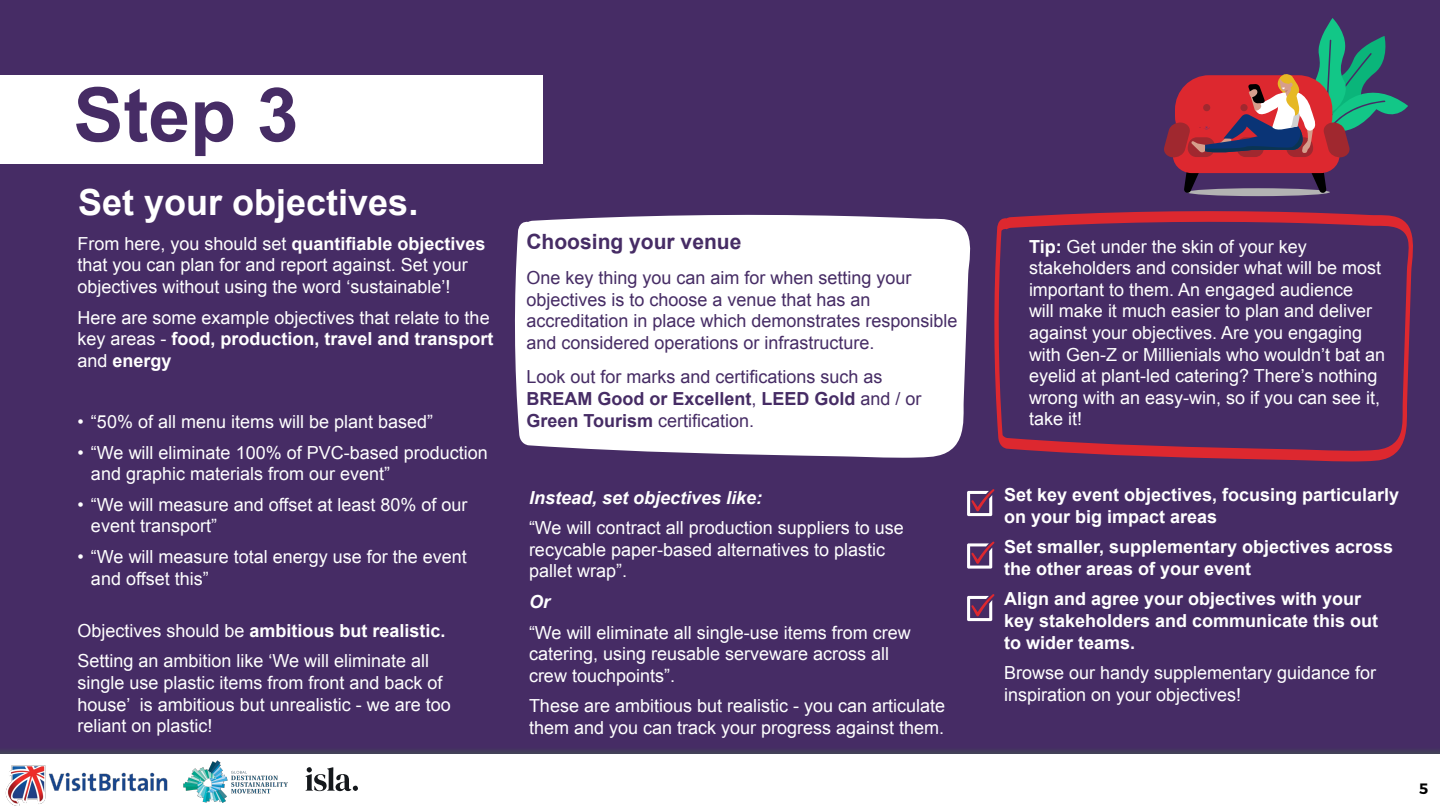
<style>
.page{position:relative;width:1440px;height:810px;background:#462c65}
.page>*{position:absolute;margin:0;border:0;box-sizing:border-box;transform-origin:0 0}
.t1{font:700 75px "Arial";color:#462c65}
.t2{font:700 36px "Arial";color:#fff}
.t3{font:700 21px "Arial";color:#462c65}
.t4{font:18px/21.6px "Arial";color:#fff}
.t5{font:18px/21.6px "Arial";color:#462c65}
.t6{font:700 18px/21.6px "Arial";color:#fff}
.t7{font:italic 700 18px "Arial";color:#fff}
.t8{font:600 15px "Montserrat";color:#000}
.s1{font-weight:700}
.s2{font-weight:400}
</style>
<div class="page">
<div style="left:0;top:747px;width:1440px;height:63px;background:#433a5c"></div>
<div style="left:0;top:754px;width:1440px;height:56px;background:#fff"></div>
<svg style="left:305px;top:767px;width:53px;height:24px"></svg>
<img style="left:184px;top:761px;width:104px;height:42px">
<img style="left:5px;top:765px;width:163px;height:41px">
<div style="left:0;top:75px;width:543px;height:89px;background:#fff"></div>
<svg style="left:994px;top:211px;width:419px;height:250px"></svg>
<div style="left:1187px;top:188px;width:143px;height:8px;background:#b3b3b3;border-radius:50%"></div>
<svg style="left:1164px;top:18px;width:244px;height:175px"></svg>
<svg style="left:967px;top:489px;width:27px;height:27px"></svg>
<svg style="left:967px;top:541px;width:27px;height:28px"></svg>
<svg style="left:967px;top:594px;width:27px;height:27px"></svg>
<div style="left:515px;top:214px;width:456px;height:244px;background:#fff"></div>
<p class="t1" style="left:73px;top:66px;width:227px">Step 3</p>
<p class="t2" style="left:78px;top:179px;width:342px">Set your objectives.</p>
<p class="t4" style="left:77px;top:233px;width:410px">From here, you should set <span class="s1">quantifiable objectives </span>that you can plan for and report against. Set your objectives without using the word ‘sustainable’!</p>
<p class="t4" style="left:77px;top:307px;width:418px">Here are some example objectives that relate to the key areas - <span class="s1">food, production, travel and transport </span>and <span class="s1">energy</span></p>
<p class="t4" style="left:77px;top:411px;width:357px">• “50% of all menu items will be plant based”</p>
<p class="t4" style="left:91px;top:442px;width:398px;text-indent:-14px">• “We will eliminate 100% of PVC-based production and graphic materials from our event”</p>
<p class="t4" style="left:91px;top:494px;width:378px;text-indent:-14px">• “We will measure and offset at least 80% of our event transport”</p>
<p class="t4" style="left:91px;top:546px;width:377px;text-indent:-14px">• “We will measure total energy use for the event and offset this”</p>
<p class="t6" style="left:77px;top:620px;width:370px"><span class="s2">Objectives should be</span> ambitious but realistic.</p>
<p class="t4" style="left:77px;top:650px;width:375px">Setting an ambition like ‘We will eliminate all single use plastic items from front and back of house’ is ambitious but unrealistic - we are too reliant on plastic!</p>
<p class="t3" style="left:526px;top:228px;width:216px">Choosing your venue</p>
<p class="t5" style="left:526px;top:267px;width:433px">One key thing you can aim for when setting your objectives is to choose a venue that has an accreditation in place which demonstrates responsible and considered operations or infrastructure.</p>
<p class="t5" style="left:526px;top:367px;width:397px">Look out for marks and certifications such as<br><span class="s1">BREAM Good or Excellent</span>, <span class="s1">LEED Gold</span> and / or<br><span class="s1">Green Tourism</span> certification.</p>
<p class="t7" style="left:529px;top:486px;width:235px">Instead, set objectives like:</p>
<p class="t4" style="left:529px;top:517px;width:376px">“We will contract all production suppliers to use recycable paper-based alternatives to plastic pallet wrap”.</p>
<p class="t7" style="left:529px;top:590px;width:23px">Or</p>
<p class="t4" style="left:529px;top:622px;width:383px">“We will eliminate all single-use items from crew catering, using reusable serveware across all crew touchpoints”.</p>
<p class="t4" style="left:529px;top:695px;width:418px">These are ambitious but realistic - you can articulate them and you can track your progress against them.</p>
<p class="t4" style="left:1029px;top:236px;width:358px"><span class="s1">Tip:</span> Get under the skin of your key stakeholders and consider what will be most important to them. An engaged audience<br>will make it much easier to plan and deliver against your objectives. Are you engaging with Gen-Z or Millienials who wouldn’t bat an eyelid at plant-led catering? There’s nothing wrong with an easy-win, so if you can see it, take it!</p>
<p class="t6" style="left:1004px;top:484px;width:397px">Set key event objectives, focusing particularly on your big impact areas</p>
<p class="t6" style="left:1004px;top:537px;width:391px">Set smaller, supplementary objectives across the other areas of your event</p>
<p class="t6" style="left:1004px;top:589px;width:376px">Align and agree your objectives with your key stakeholders and communicate this out to wider teams.</p>
<p class="t4" style="left:1004px;top:662px;width:374px">Browse our handy supplementary guidance for inspiration on your objectives!</p>
<p class="t8" style="left:1419px;top:780px;width:11px">5</p>
</div>
